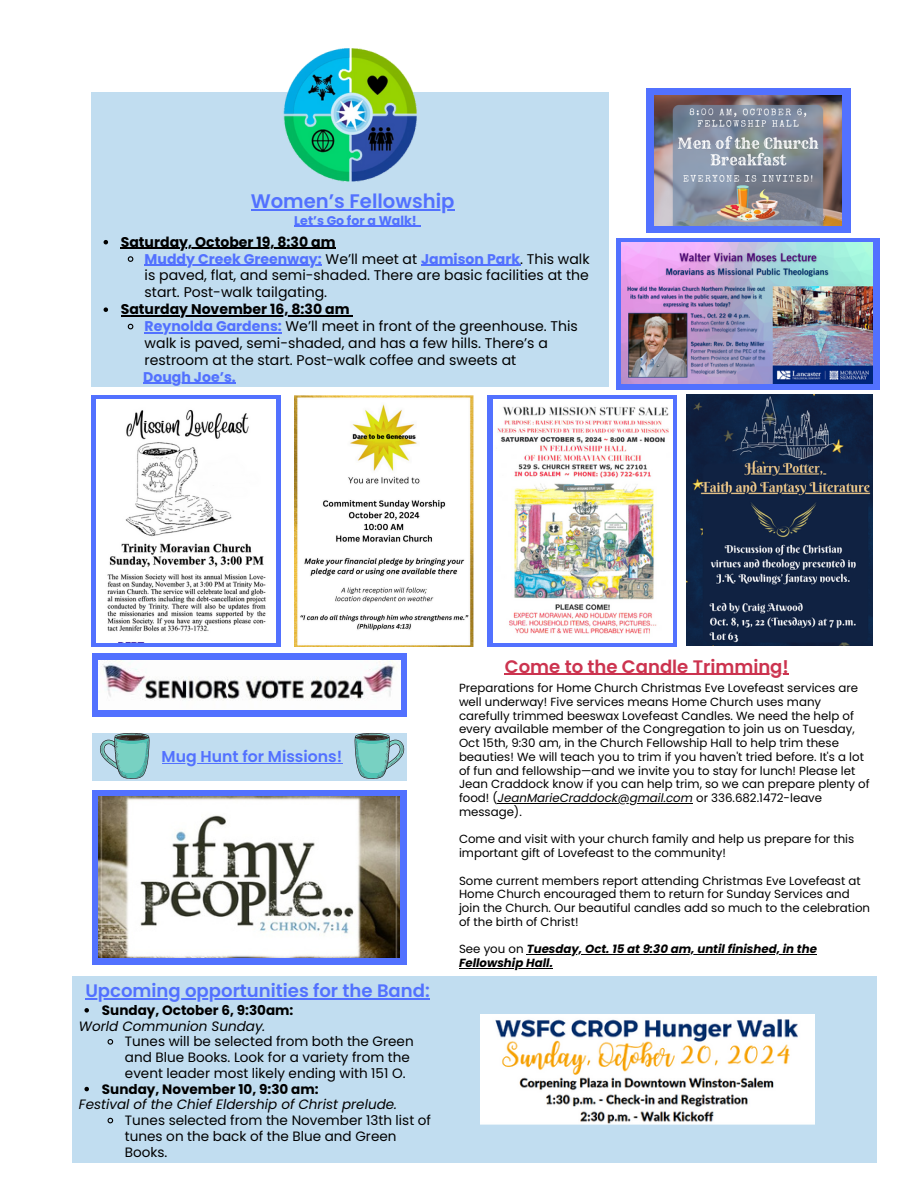
<style>
.page{position:relative;width:918px;height:1188px;background:#fff}
.page>*{position:absolute;margin:0;border:0;box-sizing:border-box;transform-origin:0 0}
.t1{font:600 19.65px "Poppins";color:#5271ff}
.t2{font:600 18.15px "Poppins";color:#5271ff}
.t3{font:600 18.15px "Poppins";color:#cc334f}
.t4{font:600 15.75px "Poppins";color:#5271ff}
.t5{font:14.1px/16.8px "Poppins";color:#000;text-align:justify}
.t6{font:700 14.1px "Poppins";color:#000}
.t7{font:700 14.1px "Poppins";color:#5271ff}
.t8{font:13.5px/15.8px "Poppins";color:#000}
.t9{font:italic 13.5px "Poppins";color:#000}
.t10{font:700 13.5px "Poppins";color:#000}
.t11{font:700 12.6px "Poppins";color:#5271ff}
.t12{font:11.85px/13.8px "Poppins";color:#000}
.t13{font:italic 700 11.85px "Poppins";color:#000}
.s1{font-weight:700;color:#5271ff}
.s2{font-style:italic}
.s3{font-weight:400;font-style:normal}
</style>
<div class="page">
<div style="left:92px;top:92px;width:516px;height:295px;background:#c1ddf0"></div>
<div style="left:92px;top:654px;width:315px;height:63px;background:#5271ff"></div>
<div style="left:93px;top:733px;width:314px;height:48px;background:#c1ddf0"></div>
<svg style="left:100px;top:733px;width:50px;height:46px"></svg>
<hr style="left:162px;top:763px;width:180px;height:1px;background:#5271ff">
<svg style="left:354px;top:733px;width:50px;height:46px"></svg>
<div style="left:73px;top:977px;width:804px;height:186px;background:#c1ddf0"></div>
<img style="left:283px;top:48px;width:134px;height:134px">
<img style="left:687px;top:395px;width:185px;height:251px">
<div style="left:646px;top:88px;width:204px;height:145px;background:#5271ff"></div>
<img style="left:655px;top:95px;width:186px;height:131px">
<img style="left:99px;top:660px;width:301px;height:50px">
<div style="left:92px;top:395px;width:189px;height:251px;background:#5271ff"></div>
<img style="left:97px;top:400px;width:179px;height:243px">
<div style="left:92px;top:790px;width:315px;height:175px;background:#5271ff"></div>
<img style="left:99px;top:797px;width:300px;height:161px">
<svg style="left:488px;top:395px;width:189px;height:251px;fill:#5271ff"></svg>
<img style="left:494px;top:400px;width:178px;height:243px">
<img style="left:480px;top:1015px;width:334px;height:110px">
<hr style="left:251px;top:209px;width:203px;height:1px;background:#5271ff">
<hr style="left:294px;top:226px;width:123px;height:1px;background:#5271ff">
<svg style="left:104px;top:240px;width:4px;height:4px"></svg>
<hr style="left:121px;top:248px;width:215px;height:1px;background:#000">
<svg style="left:127px;top:256px;width:7px;height:6px"></svg>
<hr style="left:145px;top:265px;width:173px;height:1px;background:#5271ff">
<hr style="left:421px;top:265px;width:99px;height:1px;background:#5271ff">
<svg style="left:104px;top:307px;width:4px;height:5px"></svg>
<hr style="left:121px;top:315px;width:229px;height:1px;background:#000">
<svg style="left:127px;top:323px;width:7px;height:7px"></svg>
<hr style="left:145px;top:332px;width:137px;height:1px;background:#5271ff">
<hr style="left:143px;top:383px;width:93px;height:1px;background:#5271ff">
<hr style="left:85px;top:998px;width:345px;height:1px;background:#5271ff">
<svg style="left:84px;top:1008px;width:5px;height:5px"></svg>
<svg style="left:107px;top:1039px;width:7px;height:6px"></svg>
<svg style="left:84px;top:1087px;width:5px;height:4px"></svg>
<svg style="left:107px;top:1117px;width:7px;height:7px"></svg>
<hr style="left:505px;top:674px;width:284px;height:1px;background:#cc334f">
<hr style="left:498px;top:803px;width:195px;height:1px;background:#000">
<hr style="left:527px;top:954px;width:290px;height:1px;background:#000">
<hr style="left:459px;top:968px;width:94px;height:1px;background:#000">
<svg style="left:617px;top:238px;width:263px;height:151px;background:#5e76f8"></svg>
<img style="left:622px;top:243px;width:251px;height:140px">
<img style="left:295px;top:395px;width:179px;height:251px">
<p class="t1" style="left:251px;top:187px;width:205px">Women’s Fellowship</p>
<p class="t11" style="left:294px;top:211px;width:124px">Let’s Go for a Walk!</p>
<p class="t6" style="left:121px;top:232px;width:217px">Saturday, October 19, 8:30 am</p>
<p class="t5" style="left:145px;top:250px;width:447px"><span class="s1">Muddy Creek Greenway:</span> We’ll meet at <span class="s1">Jamison Park</span>. This walk is paved, flat, and semi-shaded. There are basic facilities at the start. Post-walk tailgating.</p>
<p class="t6" style="left:121px;top:299px;width:230px">Saturday November 16, 8:30 am</p>
<p class="t5" style="left:145px;top:318px;width:435px;text-align:left"><span class="s1">Reynolda Gardens:</span> We’ll meet in front of the greenhouse. This walk is paved, semi-shaded, and has a few hills. There’s a restroom at the start. Post-walk coffee and sweets at</p>
<p class="t7" style="left:143px;top:367px;width:94px">Dough Joe’s.</p>
<p class="t4" style="left:162px;top:745px;width:182px">Mug Hunt for Missions!</p>
<h1 class="t2" style="left:85px;top:978px;width:346px">Upcoming opportunities for the Band:</h1>
<p class="t10" style="left:102px;top:1001px;width:193px">Sunday, October 6, 9:30am:</p>
<h1 class="t9" style="left:79px;top:1016px;width:188px">World Communion Sunday.</h1>
<p class="t8" style="left:125px;top:1034px;width:290px">Tunes will be selected from both the Green and Blue Books. Look for a variety from the event leader most likely ending with 151 O.</p>
<p class="t10" style="left:102px;top:1079px;width:218px">Sunday, November 10, 9:30 am:</p>
<p class="t9" style="left:79px;top:1095px;width:320px">Festival of the Chief Eldership of Christ prelude.</p>
<p class="t8" style="left:125px;top:1112px;width:308px">Tunes selected from the November 13th list of tunes on the back of the Blue and Green<br>Books.</p>
<h1 class="t3" style="left:505px;top:654px;width:286px">Come to the Candle Trimming!</h1>
<p class="t12" style="left:459px;top:681px;width:412px">Preparations for Home Church Christmas Eve Lovefeast services are well underway! Five services means Home Church uses many carefully trimmed beeswax Lovefeast Candles. We need the help of every available member of the Congregation to join us on Tuesday, Oct 15th, 9:30 am, in the Church Fellowship Hall to help trim these beauties! We will teach you to trim if you haven't tried before. It's a lot of fun and fellowship—and we invite you to stay for lunch! Please let Jean Craddock know if you can help trim, so we can prepare plenty of food! (<span class="s2">JeanMarieCraddock@gmail.com</span> or 336.682.1472-leave</p>
<h3 class="t12" style="left:459px;top:805px;width:64px">message).</h3>
<h3 class="t12" style="left:459px;top:832px;width:397px">Come and visit with your church family and help us prepare for this important gift of Lovefeast to the community!</h3>
<h3 class="t12" style="left:459px;top:873px;width:413px">Some current members report attending Christmas Eve Lovefeast at Home Church encouraged them to return for Sunday Services and join the Church. Our beautiful candles add so much to the celebration of the birth of Christ!</h3>
<h3 class="t13" style="left:459px;top:941px;width:359px"><span class="s3">See you on</span> Tuesday, Oct. 15 at 9:30 am, until finished, in the</h3>
<p class="t13" style="left:459px;top:955px;width:95px">Fellowship Hall.</p>
</div>
